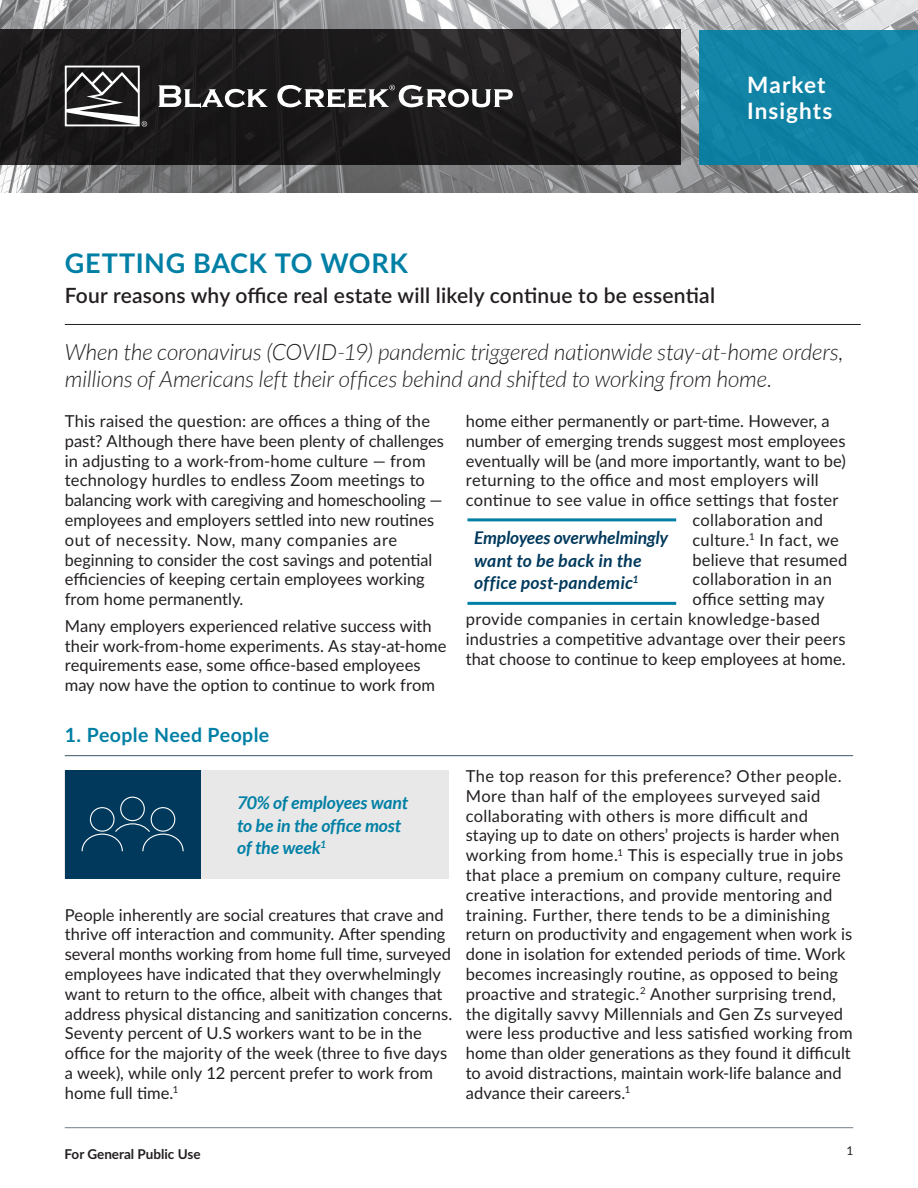
<style>
.page{position:relative;width:918px;height:1188px;background:#fff}
.page>*{position:absolute;margin:0;border:0;box-sizing:border-box;transform-origin:0 0}
.t1{font:700 27px "Lato";letter-spacing:.02em;color:#007fa5}
.t2{font:italic 300 22.5px/27px "Lato";color:#231f20}
.t3{font:700 22.5px/25.5px "Lato";letter-spacing:.045em;color:#fff}
.t4{font:600 21px "Lato";letter-spacing:.01em;color:#231f20}
.t5{font:700 19.5px "Lato";letter-spacing:.02em;color:#007fa5}
.t6{font:italic 700 17.55px/22.5px "Lato";letter-spacing:.01em;color:#00395c}
.t7{font:italic 700 17.55px/22.5px "Lato";letter-spacing:-.005em;color:#007fa5}
.t8{font:16.5px/19.8px "Lato";letter-spacing:.005em;color:#231f20}
.t9{font:700 13.5px "Lato";color:#231f20}
.t10{font:12px "Lato";color:#231f20}
</style>
<div class="page">
<img style="left:0;top:0;width:918px;height:192px">
<div style="left:0;top:29px;width:681px;height:135px;background:#231f20"></div>
<svg style="left:158px;top:85px;width:110px;height:23px"></svg>
<div style="left:65px;top:66px;width:75px;height:60px;border:2px solid #fff"></div>
<svg style="left:277px;top:85px;width:236px;height:23px"></svg>
<svg style="left:66px;top:71px;width:81px;height:56px"></svg>
<div style="left:699px;top:30px;width:219px;height:134px;background:#1284a6"></div>
<hr style="left:65px;top:755px;width:788px;height:1px;background:#3b5566">
<hr style="left:65px;top:1127px;width:788px;height:1px;background:#727f8a">
<hr style="left:65px;top:324px;width:796px;height:1px;background:#231f20">
<hr style="left:467px;top:518px;width:209px;height:3px;background:#007fa5">
<hr style="left:467px;top:602px;width:209px;height:3px;background:#007fa5">
<div style="left:65px;top:770px;width:384px;height:108px;background:#e7e8e7"></div>
<div style="left:65px;top:770px;width:135px;height:108px;background:#00395c"></div>
<div style="left:90px;top:807px;width:25px;height:25px;border:1px solid #fff;border-radius:50%"></div>
<div style="left:151px;top:807px;width:24px;height:25px;border:1px solid #fff;border-radius:50%"></div>
<div style="left:120px;top:797px;width:25px;height:24px;border:1px solid #fff;border-radius:50%"></div>
<svg style="left:81px;top:823px;width:103px;height:29px"></svg>
<h2 class="t3" style="left:747px;top:72px;width:87px">Market<br>Insights</h2>
<h1 class="t1" style="left:65px;top:243px;width:345px">GETTING BACK TO WORK</h1>
<p class="t4" style="left:65px;top:280px;width:652px">Four reasons why office real estate will likely continue to be essential</p>
<h2 class="t2" style="left:65px;top:339px;width:780px">When the coronavirus (COVID-19) pandemic triggered nationwide stay-at-home orders, millions of Americans left their offices behind and shifted to working from home.</h2>
<p class="t8" style="left:65px;top:410px;width:381px">This raised the question: are offices a thing of the past? Although there have been plenty of challenges in adjusting to a work-from-home culture — from technology hurdles to endless Zoom meetings to balancing work with caregiving and homeschooling — employees and employers settled into new routines out of necessity. Now, many companies are beginning to consider the cost savings and potential efficiencies of keeping certain employees working from home permanently.</p>
<p class="t8" style="left:65px;top:615px;width:383px">Many employers experienced relative success with their work-from-home experiments. As stay-at-home requirements ease, some office-based employees may now have the option to continue to work from</p>
<p class="t8" style="left:466px;top:410px;width:366px">home either permanently or part-time. However, a</p>
<p class="t8" style="left:466px;top:430px;width:381px">number of emerging trends suggest most employees</p>
<p class="t8" style="left:466px;top:450px;width:382px">eventually will be (and more importantly, want to be)</p>
<p class="t8" style="left:466px;top:470px;width:355px">returning to the office and most employers will</p>
<p class="t8" style="left:466px;top:490px;width:374px">continue to see value in office settings that foster</p>
<p class="t8" style="left:692px;top:509px;width:132px">collaboration and</p>
<p class="t8" style="left:692px;top:529px;width:148px">culture.<sup>1</sup> In fact, we</p>
<p class="t8" style="left:692px;top:549px;width:156px">believe that resumed</p>
<p class="t8" style="left:692px;top:569px;width:141px">collaboration in an</p>
<p class="t8" style="left:692px;top:589px;width:134px">office setting may</p>
<p class="t8" style="left:466px;top:608px;width:356px">provide companies in certain knowledge-based</p>
<p class="t8" style="left:466px;top:628px;width:381px">industries a competitive advantage over their peers</p>
<p class="t8" style="left:466px;top:648px;width:382px">that choose to continue to keep employees at home.</p>
<p class="t6" style="left:474px;top:527px;width:195px">Employees overwhelmingly want to be back in the office post-pandemic<sup>1</sup></p>
<p class="t5" style="left:65px;top:721px;width:206px">1. People Need People</p>
<p class="t7" style="left:237px;top:792px;width:172px">70% of employees want to be in the office most of the week<sup>1</sup></p>
<p class="t8" style="left:65px;top:904px;width:389px">People inherently are social creatures that crave and thrive off interaction and community. After spending several months working from home full time, surveyed employees have indicated that they overwhelmingly want to return to the office, albeit with changes that address physical distancing and sanitization concerns.<br>Seventy percent of U.S workers want to be in the office for the majority of the week (three to five days a week), while only 12 percent prefer to work from home full time.<sup>1</sup></p>
<p class="t8" style="left:466px;top:765px;width:388px">The top reason for this preference? Other people.<br>More than half of the employees surveyed said collaborating with others is more difficult and staying up to date on others’ projects is harder when working from home.<sup>1</sup> This is especially true in jobs that place a premium on company culture, require creative interactions, and provide mentoring and training. Further, there tends to be a diminishing return on productivity and engagement when work is done in isolation for extended periods of time. Work becomes increasingly routine, as opposed to being proactive and strategic.<sup>2</sup> Another surprising trend, the digitally savvy Millennials and Gen Zs surveyed were less productive and less satisfied working from home than older generations as they found it difficult to avoid distractions, maintain work-life balance and advance their careers.<sup>1</sup></p>
<p class="t9" style="left:65px;top:1144px;width:138px">For General Public Use</p>
<p class="t10" style="left:847px;top:1142px;width:8px">1</p>
</div>
